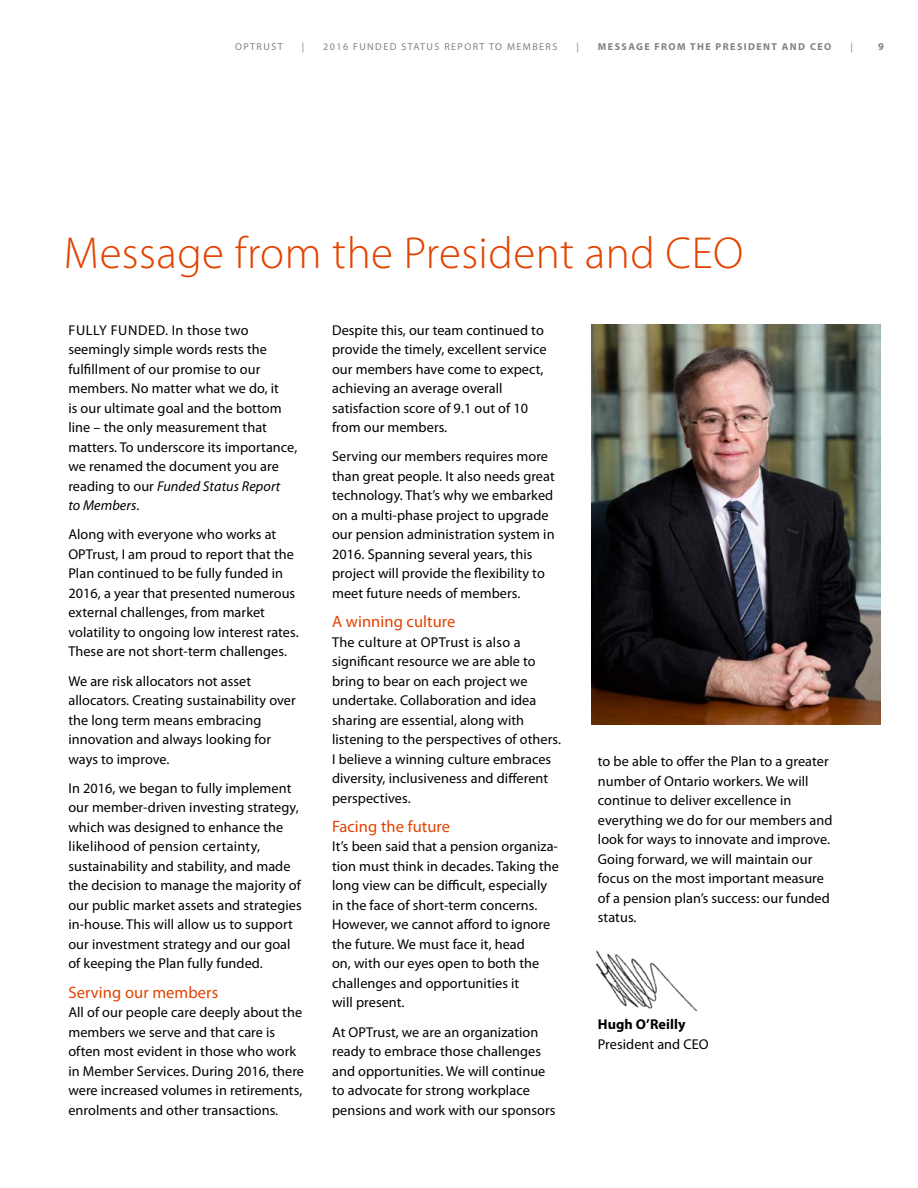
<style>
.page{position:relative;width:918px;height:1188px;background:#fff}
.page>*{position:absolute;margin:0;border:0;box-sizing:border-box;transform-origin:0 0}
.t1{font:300 45px "Myriad Pro";letter-spacing:.01em;color:#e24301}
.t2{font:16.5px "Myriad Pro";letter-spacing:.005em;color:#e24301}
.t3{font:14.25px/19.5px "Myriad Pro";letter-spacing:.005em;color:#000}
.t4{font:700 14.25px "Myriad Pro";letter-spacing:.005em;color:#000}
.t5{font:700 10.5px "Myriad Pro";color:#808285}
.t6{font:10.05px "Myriad Pro";letter-spacing:.14em;color:#808285}
.t7{font:700 10.05px "Myriad Pro";letter-spacing:.14em;color:#808285}
.s1{font-style:italic}
</style>
<div class="page">
<img style="left:592px;top:324px;width:289px;height:400px">
<img style="left:595px;top:950px;width:103px;height:61px">
<p class="t6" style="left:235px;top:40px;width:49px">OPTRUST</p>
<p class="t6" style="left:302px;top:40px;width:4px">|</p>
<p class="t6" style="left:323px;top:40px;width:236px">2016 FUNDED STATUS REPORT TO MEMBERS</p>
<p class="t6" style="left:577px;top:40px;width:4px">|</p>
<p class="t7" style="left:598px;top:40px;width:235px">MESSAGE FROM THE PRESIDENT AND CEO</p>
<p class="t6" style="left:851px;top:40px;width:4px">|</p>
<p class="t5" style="left:878px;top:40px;width:7px">9</p>
<h1 class="t1" style="left:64px;top:226px;width:681px">Message from the President and CEO</h1>
<p class="t3" style="left:68px;top:320px;width:230px">FULLY FUNDED. In those two seemingly simple words rests the fulfillment of our promise to our members. No matter what we do, it<br>is our ultimate goal and the bottom line – the only measurement that matters. To underscore its importance, we renamed the document you are reading to our <span class="s1">Funded Status Report<br>to Members</span>.</p>
<p class="t3" style="left:68px;top:525px;width:232px">Along with everyone who works at OPTrust, I am proud to report that the Plan continued to be fully funded in 2016, a year that presented numerous external challenges, from market volatility to ongoing low interest rates.<br>These are not short-term challenges.</p>
<p class="t3" style="left:68px;top:671px;width:229px">We are risk allocators not asset allocators. Creating sustainability over the long term means embracing innovation and always looking for ways to improve.</p>
<p class="t3" style="left:68px;top:778px;width:235px">In 2016, we began to fully implement our member-driven investing strategy, which was designed to enhance the likelihood of pension certainty, sustainability and stability, and made the decision to manage the majority of our public market assets and strategies in-house. This will allow us to support our investment strategy and our goal of keeping the Plan fully funded.</p>
<p class="t2" style="left:68px;top:982px;width:151px">Serving our members</p>
<p class="t3" style="left:68px;top:1002px;width:237px">All of our people care deeply about the members we serve and that care is often most evident in those who work in Member Services. During 2016, there were increased volumes in retirements, enrolments and other transactions.</p>
<p class="t3" style="left:332px;top:320px;width:216px">Despite this, our team continued to provide the timely, excellent service our members have come to expect, achieving an average overall satisfaction score of 9.1 out of 10 from our members.</p>
<p class="t3" style="left:332px;top:447px;width:224px">Serving our members requires more than great people. It also needs great technology. That’s why we embarked on a multi-phase project to upgrade our pension administration system in 2016. Spanning several years, this project will provide the flexibility to meet future needs of members.</p>
<p class="t2" style="left:332px;top:611px;width:125px">A winning culture</p>
<p class="t3" style="left:332px;top:632px;width:230px">The culture at OPTrust is also a significant resource we are able to bring to bear on each project we undertake. Collaboration and idea sharing are essential, along with listening to the perspectives of others.<br>I believe a winning culture embraces diversity, inclusiveness and different perspectives.</p>
<p class="t2" style="left:332px;top:816px;width:120px">Facing the future</p>
<p class="t3" style="left:332px;top:837px;width:228px">It’s been said that a pension organiza&shy;tion must think in decades. Taking the long view can be difficult, especially in the face of short-term concerns.<br>However, we cannot afford to ignore the future. We must face it, head<br>on, with our eyes open to both the challenges and opportunities it<br>will present.</p>
<p class="t3" style="left:332px;top:1022px;width:225px">At OPTrust, we are an organization ready to embrace those challenges and opportunities. We will continue to advocate for strong workplace pensions and work with our sponsors</p>
<p class="t3" style="left:598px;top:752px;width:236px">to be able to offer the Plan to a greater number of Ontario workers. We will continue to deliver excellence in everything we do for our members and look for ways to innovate and improve.<br>Going forward, we will maintain our focus on the most important measure of a pension plan’s success: our funded status.</p>
<p class="t4" style="left:598px;top:1015px;width:89px">Hugh O’Reilly</p>
<p class="t3" style="left:598px;top:1034px;width:112px">President and CEO</p>
</div>
